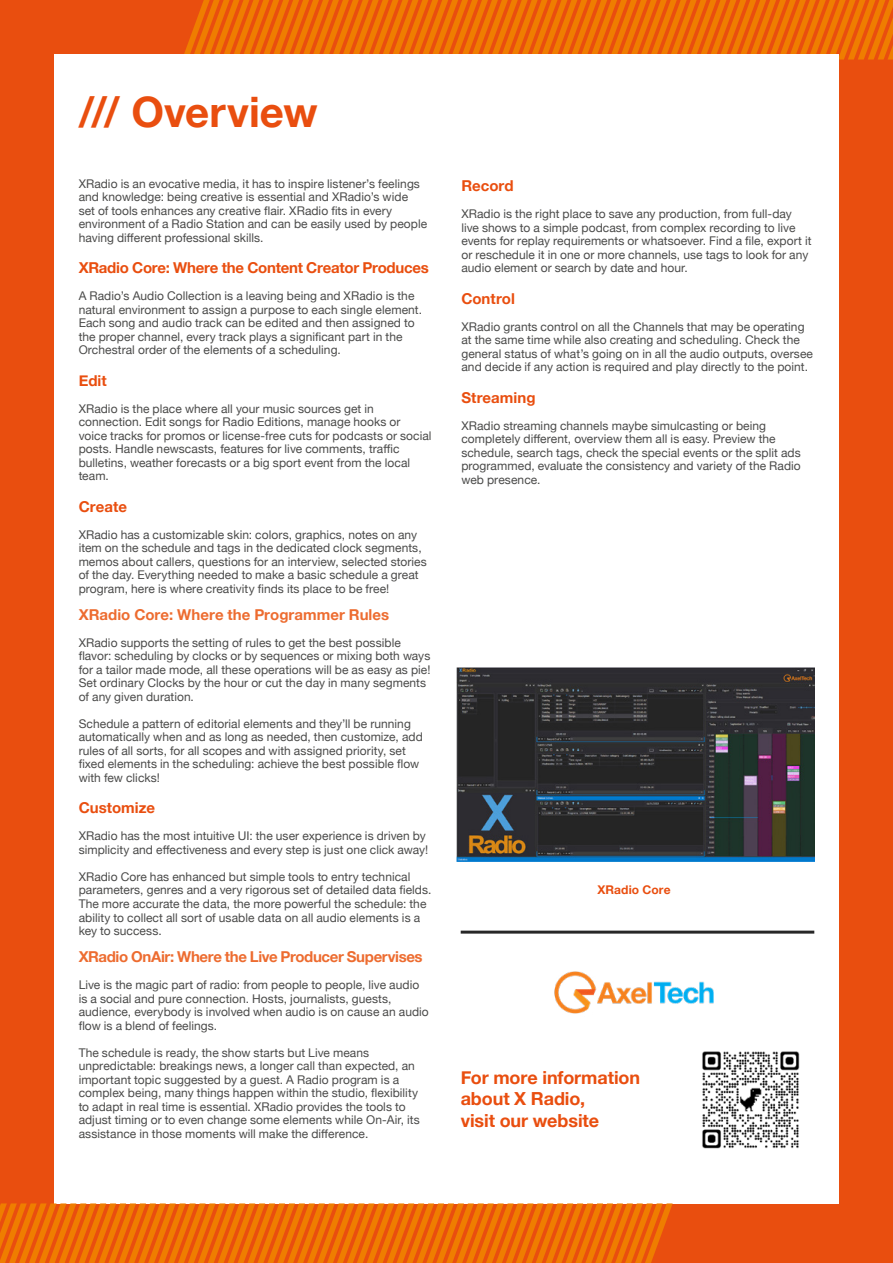
<style>
.page{position:relative;width:893px;height:1263px;background:#e94e0f}
.page>*{position:absolute;margin:0;border:0;box-sizing:border-box;transform-origin:0 0}
.t1{font:700 42px "Helvetica Neue";color:#e94e0f}
.t2{font:700 18px/21.6px "Helvetica Neue";letter-spacing:-.005em;color:#e94e0f}
.t3{font:700 15px "Helvetica Neue";letter-spacing:-.005em;color:#e94e0f}
.t4{font:700 15px "Helvetica Neue";letter-spacing:-.02em;color:#ed6c30}
.t5{font:700 15px "Helvetica Neue";letter-spacing:.005em;color:#ed6c30}
.t6{font:12px/13.5px "Helvetica Neue";letter-spacing:.005em;color:#4a4a49}
.t7{font:700 12px "Helvetica Neue";letter-spacing:.01em;color:#e94e0f}
</style>
<div class="page">
<svg style="left:184px;top:0;width:709px;height:60px"></svg>
<div style="left:54px;top:54px;width:785px;height:1149px;background:#fff"></div>
<svg style="left:0;top:1203px;width:678px;height:60px"></svg>
<img style="left:456px;top:667px;width:358px;height:194px">
<img style="left:702px;top:1051px;width:98px;height:98px">
<img style="left:554px;top:971px;width:160px;height:43px">
<div style="left:594px;top:1005px;width:62px;height:12px;background:#fff"></div>
<hr style="left:461px;top:931px;width:353px;height:3px;background:#000">
<h1 class="t1" style="left:79px;top:79px;width:240px">/// Overview</h1>
<p class="t6" style="left:79px;top:178px;width:350px">XRadio is an evocative media, it has to inspire listener’s feelings and knowledge: being creative is essential and XRadio’s wide set of tools enhances any creative flair. XRadio fits in every environment of a Radio Station and can be easily used by people having different professional skills.</p>
<p class="t3" style="left:79px;top:256px;width:352px">XRadio Core: Where the Content Creator Produces</p>
<p class="t6" style="left:79px;top:290px;width:345px">A Radio’s Audio Collection is a leaving being and XRadio is the natural environment to assign a purpose to each single element.<br>Each song and audio track can be edited and then assigned to the proper channel, every track plays a significant part in the Orchestral order of the elements of a scheduling.</p>
<p class="t3" style="left:79px;top:369px;width:30px">Edit</p>
<p class="t6" style="left:79px;top:403px;width:354px">XRadio is the place where all your music sources get in connection. Edit songs for Radio Editions, manage hooks or voice tracks for promos or license-free cuts for podcasts or social posts. Handle newscasts, features for live comments, traffic bulletins, weather forecasts or a big sport event from the local team.</p>
<p class="t3" style="left:79px;top:495px;width:50px">Create</p>
<p class="t6" style="left:79px;top:529px;width:350px">XRadio has a customizable skin: colors, graphics, notes on any item on the schedule and tags in the dedicated clock segments, memos about callers, questions for an interview, selected stories of the day. Everything needed to make a basic schedule a great program, here is where creativity finds its place to be free!</p>
<p class="t5" style="left:79px;top:603px;width:312px">XRadio Core: Where the Programmer Rules</p>
<p class="t6" style="left:79px;top:637px;width:353px">XRadio supports the setting of rules to get the best possible flavor: scheduling by clocks or by sequences or mixing both ways for a tailor made mode, all these operations will be as easy as pie!<br>Set ordinary Clocks by the hour or cut the day in many segments of any given duration.</p>
<p class="t6" style="left:79px;top:718px;width:346px">Schedule a pattern of editorial elements and they’ll be running automatically when and as long as needed, then customize, add rules of all sorts, for all scopes and with assigned priority, set fixed elements in the scheduling: achieve the best possible flow with few clicks!</p>
<p class="t3" style="left:79px;top:796px;width:78px">Customize</p>
<p class="t6" style="left:79px;top:830px;width:351px">XRadio has the most intuitive UI: the user experience is driven by simplicity and effectiveness and every step is just one click away!</p>
<p class="t6" style="left:79px;top:871px;width:354px">XRadio Core has enhanced but simple tools to entry technical parameters, genres and a very rigorous set of detailed data fields.<br>The more accurate the data, the more powerful the schedule: the ability to collect all sort of usable data on all audio elements is a key to success.</p>
<p class="t4" style="left:79px;top:945px;width:345px">XRadio OnAir: Where the Live Producer Supervises</p>
<p class="t6" style="left:79px;top:979px;width:352px">Live is the magic part of radio: from people to people, live audio is a social and pure connection. Hosts, journalists, guests, audience, everybody is involved when audio is on cause an audio flow is a blend of feelings.</p>
<p class="t6" style="left:79px;top:1046px;width:343px">The schedule is ready, the show starts but Live means unpredictable: breakings news, a longer call than expected, an important topic suggested by a guest. A Radio program is a complex being, many things happen within the studio, flexibility to adapt in real time is essential. XRadio provides the tools to adjust timing or to even change some elements while On-Air, its assistance in those moments will make the difference.</p>
<p class="t3" style="left:461px;top:174px;width:54px">Record</p>
<p class="t6" style="left:461px;top:208px;width:352px">XRadio is the right place to save any production, from full-day live shows to a simple podcast, from complex recording to live events for replay requirements or whatsoever. Find a file, export it or reschedule it in one or more channels, use tags to look for any audio element or search by date and hour.</p>
<p class="t3" style="left:461px;top:286px;width:55px">Control</p>
<p class="t6" style="left:461px;top:320px;width:353px">XRadio grants control on all the Channels that may be operating at the same time while also creating and scheduling. Check the general status of what’s going on in all the audio outputs, oversee and decide if any action is required and play directly to the point.</p>
<p class="t3" style="left:461px;top:385px;width:76px">Streaming</p>
<p class="t6" style="left:461px;top:419px;width:341px">XRadio streaming channels maybe simulcasting or being completely different, overview them all is easy. Preview the schedule, search tags, check the special events or the split ads programmed, evaluate the consistency and variety of the Radio web presence.</p>
<p class="t7" style="left:597px;top:880px;width:75px">XRadio Core</p>
<h2 class="t2" style="left:461px;top:1067px;width:181px">For more information about X Radio,<br>visit our website</h2>
</div>
